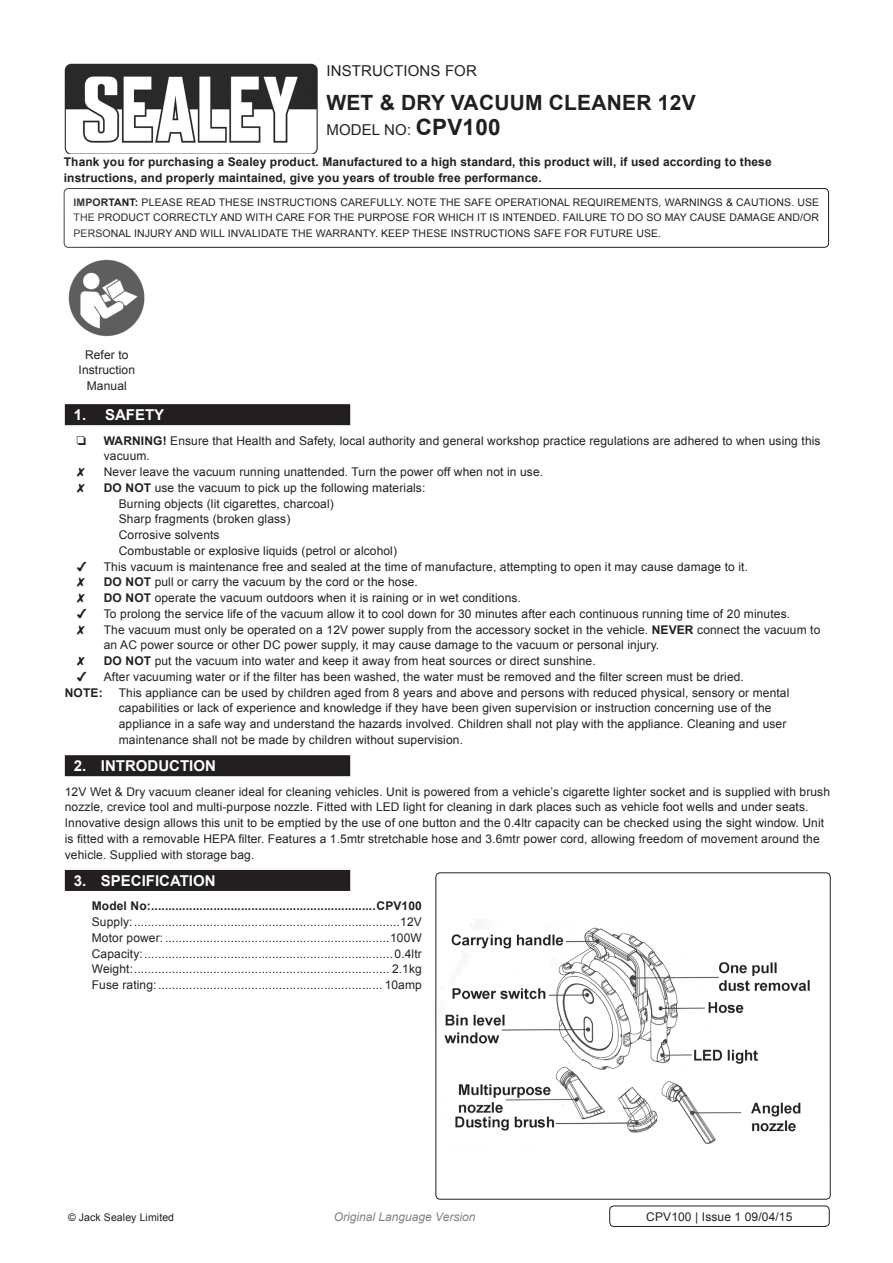
<style>
.page{position:relative;width:893px;height:1263px;background:#fff}
.page>*{position:absolute;margin:0;border:0;box-sizing:border-box;transform-origin:0 0}
.Product_Description{font:700 21px "Arial";letter-spacing:.01em;color:#231f20}
.t1{font:700 15px "Arial";color:#fff}
.Instructions_Model_N{font:15px "Arial";letter-spacing:.01em;color:#231f20}
.Body{font:12px/15.8px "Arial";letter-spacing:.01em;color:#231f20}
.Specifications__Tabb{font:12px "Arial";letter-spacing:.01em;color:#231f20}
.Body-2{font:700 12px/15.8px "Arial";letter-spacing:.01em;color:#231f20}
.Specifications__Tabb-2{font:700 12px "Arial";letter-spacing:.01em;color:#231f20}
.t2{font:italic 12px "Arial";color:#808285}
.Body__Footer{font:12px "Arial";letter-spacing:.01em;color:#231f20}
.t3{font:12px "Monotype Sorts";color:#231f20}
.Body__Justified__7pt{font:10.5px/15.8px "Arial";letter-spacing:.01em;color:#231f20;text-align:justify}
.s1{font-weight:700;font-size:22.5px}
.s2{font-weight:700}
</style>
<div class="page">
<img style="left:64px;top:64px;width:254px;height:90px">
<div style="left:64px;top:188px;width:765px;height:60px;border:1px solid #231f20;border-radius:4px"></div>
<div style="left:65px;top:404px;width:285px;height:21px;background:#231f20"></div>
<div style="left:65px;top:755px;width:285px;height:21px;background:#231f20"></div>
<div style="left:65px;top:870px;width:285px;height:21px;background:#231f20"></div>
<div style="left:609px;top:1205px;width:221px;height:22px;border:1px solid #231f20;border-radius:4px"></div>
<img style="left:68px;top:259px;width:77px;height:78px">
<img style="left:442px;top:919px;width:386px;height:225px">
<div style="left:435px;top:872px;width:396px;height:327px;border:1px solid #231f20;border-radius:4px"></div>
<p class="Instructions_Model_N" style="left:326px;top:60px;width:152px">INSTRUCTIONS FOR</p>
<p class="Product_Description" style="left:326px;top:89px;width:371px">WET &amp; DRY VACUUM CLEANER 12V</p>
<p class="Instructions_Model_N" style="left:326px;top:120px;width:176px">MODEL NO: <span class="s1">CPV100</span></p>
<p class="Body-2" style="left:64px;top:154px;width:709px">Thank you for purchasing a Sealey product. Manufactured to a high standard, this product will, if used according to these instructions, and properly maintained, give you years of trouble free performance.</p>
<p class="Body__Justified__7pt" style="left:74px;top:194px;width:747px"><span class="s2">IMPORTANT:</span> PLEASE READ THESE INSTRUCTIONS CAREFULLY. NOTE THE SAFE OPERATIONAL REQUIREMENTS, WARNINGS &amp; CAUTIONS. USE THE PRODUCT CORRECTLY AND WITH CARE FOR THE PURPOSE FOR WHICH IT IS INTENDED. FAILURE TO DO SO MAY CAUSE DAMAGE AND/OR PERSONAL INJURY AND WILL INVALIDATE THE WARRANTY. KEEP THESE INSTRUCTIONS SAFE FOR FUTURE USE.</p>
<p class="Body" style="left:85px;top:346px;width:45px">Refer to</p>
<p class="Body" style="left:79px;top:362px;width:58px">Instruction</p>
<p class="Body" style="left:87px;top:378px;width:41px">Manual</p>
<p class="t1" style="left:74px;top:405px;width:92px">1. SAFETY</p>
<p class="t3" style="left:77px;top:435px;width:11px">R</p>
<p class="Body" style="left:104px;top:433px;width:718px"><span class="s2">WARNING!</span> Ensure that Health and Safety, local authority and general workshop practice regulations are adhered to when using this vacuum.</p>
<p class="Body" style="left:104px;top:464px;width:441px">Never leave the vacuum running unattended. Turn the power off when not in use.</p>
<p class="Body" style="left:104px;top:480px;width:323px"><span class="s2">DO NOT</span> use the vacuum to pick up the following materials:</p>
<p class="Body" style="left:119px;top:496px;width:216px">Burning objects (lit cigarettes, charcoal)</p>
<p class="Body" style="left:119px;top:511px;width:173px">Sharp fragments (broken glass)</p>
<p class="Body" style="left:119px;top:527px;width:102px">Corrosive solvents</p>
<p class="Body" style="left:119px;top:543px;width:280px">Combustable or explosive liquids (petrol or alcohol)</p>
<p class="Body" style="left:104px;top:559px;width:646px">This vacuum is maintenance free and sealed at the time of manufacture, attempting to open it may cause damage to it.</p>
<p class="Body" style="left:104px;top:574px;width:316px"><span class="s2">DO NOT</span> pull or carry the vacuum by the cord or the hose.</p>
<p class="Body" style="left:104px;top:590px;width:419px"><span class="s2">DO NOT</span> operate the vacuum outdoors when it is raining or in wet conditions.</p>
<p class="Body" style="left:104px;top:606px;width:688px">To prolong the service life of the vacuum allow it to cool down for 30 minutes after each continuous running time of 20 minutes.</p>
<p class="Body" style="left:104px;top:622px;width:718px">The vacuum must only be operated on a 12V power supply from the accessory socket in the vehicle. <span class="s2">NEVER</span> connect the vacuum to an AC power source or other DC power supply, it may cause damage to the vacuum or personal injury.</p>
<p class="Body" style="left:104px;top:653px;width:493px"><span class="s2">DO NOT</span> put the vacuum into water and keep it away from heat sources or direct sunshine.</p>
<p class="Body" style="left:104px;top:669px;width:642px">After vacuuming water or if the filter has been washed, the water must be removed and the filter screen must be dried.</p>
<p class="Body-2" style="left:65px;top:685px;width:39px">NOTE:</p>
<p class="Body" style="left:119px;top:685px;width:672px">This appliance can be used by children aged from 8 years and above and persons with reduced physical, sensory or mental capabilities or lack of experience and knowledge if they have been given supervision or instruction concerning use of the appliance in a safe way and understand the hazards involved. Children shall not play with the appliance. Cleaning and user maintenance shall not be made by children without supervision.</p>
<p class="t1" style="left:74px;top:756px;width:143px">2. INTRODUCTION</p>
<p class="Body" style="left:65px;top:784px;width:767px">12V Wet &amp; Dry vacuum cleaner ideal for cleaning vehicles. Unit is powered from a vehicle’s cigarette lighter socket and is supplied with brush nozzle, crevice tool and multi-purpose nozzle. Fitted with LED light for cleaning in dark places such as vehicle foot wells and under seats.<br>Innovative design allows this unit to be emptied by the use of one button and the 0.4ltr capacity can be checked using the sight window. Unit is fitted with a removable HEPA filter. Features a 1.5mtr stretchable hose and 3.6mtr power cord, allowing freedom of movement around the vehicle. Supplied with storage bag.</p>
<p class="t1" style="left:74px;top:870px;width:143px">3. SPECIFICATION</p>
<p class="Specifications__Tabb-2" style="left:92px;top:898px;width:331px">Model No:.................................................................CPV100</p>
<p class="Specifications__Tabb" style="left:92px;top:914px;width:331px">Supply:.............................................................................12V</p>
<p class="Specifications__Tabb" style="left:92px;top:930px;width:331px">Motor power: .................................................................100W</p>
<p class="Specifications__Tabb" style="left:92px;top:946px;width:331px">Capacity:........................................................................0.4ltr</p>
<p class="Specifications__Tabb" style="left:92px;top:961px;width:331px">Weight:.......................................................................... 2.1kg</p>
<p class="Specifications__Tabb" style="left:92px;top:977px;width:331px">Fuse rating:................................................................. 10amp</p>
<p class="Body__Justified__7pt" style="left:68px;top:1209px;width:108px">© Jack Sealey Limited</p>
<p class="t2" style="left:334px;top:1209px;width:143px">Original Language Version</p>
<p class="Body__Footer" style="left:646px;top:1209px;width:148px">CPV100 | Issue 1 09/04/15</p>
</div>
